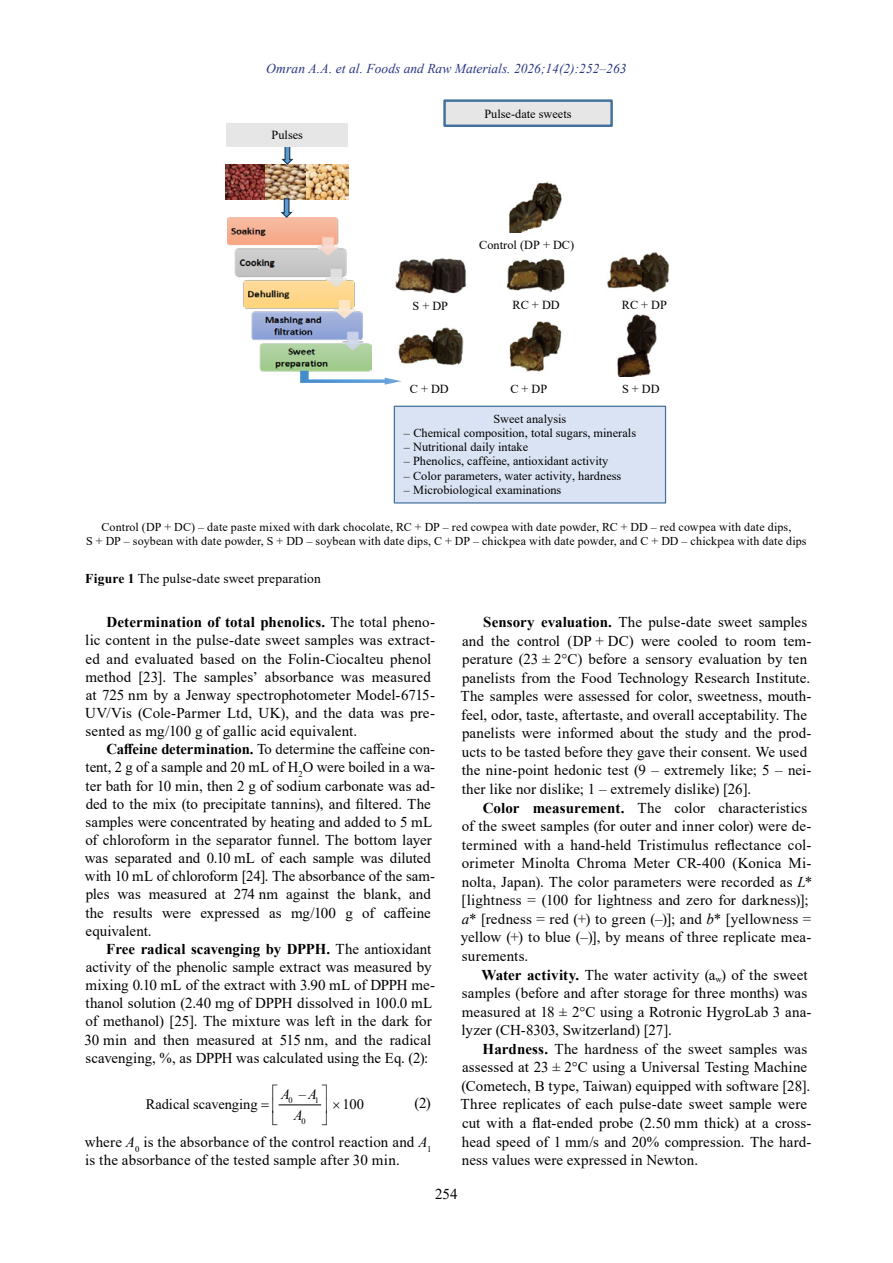
<style>
.page{position:relative;width:893px;height:1263px;background:#fff}
.page>*{position:absolute;margin:0;border:0;box-sizing:border-box;transform-origin:0 0}
.t1{font:15px/18.6px "Times New Roman";letter-spacing:.005em;color:#000}
.t2{font:14.55px "Times New Roman";color:#000}
.t3{font:italic 14.55px "Times New Roman";color:#000}
.t4{font:14.4px "Times New Roman";color:#000}
.t5{font:italic 13.5px "Times New Roman";color:#283583}
.t6{font:13.5px "Times New Roman";letter-spacing:.01em;color:#000}
.t7{font:12.3px "Times New Roman";color:#000}
.t8{font:12px/14.4px "Times New Roman";letter-spacing:.015em;color:#000;text-align:center}
.t9{font:8.4px "Times New Roman";color:#000}
.s1{font-weight:700}
.s2{font-style:italic}
</style>
<div class="page">
<hr style="left:279px;top:1104px;width:42px;height:1px;background:#000">
<img style="left:227px;top:218px;width:144px;height:153px">
<div style="left:445px;top:101px;width:167px;height:25px;background:#e7e6e6"></div>
<div style="left:443px;top:99px;width:170px;height:28px;border:2px solid #41719c"></div>
<img style="left:395px;top:181px;width:275px;height:196px">
<div style="left:600px;top:293px;width:71px;height:21px;background:#fff"></div>
<div style="left:391px;top:294px;width:79px;height:20px;background:#fff"></div>
<div style="left:481px;top:293px;width:110px;height:21px;background:#fff"></div>
<div style="left:459px;top:233px;width:135px;height:25px;background:#fff"></div>
<div style="left:479px;top:376px;width:99px;height:28px;background:#fff"></div>
<img style="left:226px;top:164px;width:80px;height:35px">
<img style="left:306px;top:164px;width:42px;height:35px">
<svg style="left:281px;top:147px;width:14px;height:19px"></svg>
<div style="left:227px;top:123px;width:121px;height:24px;background:#e7e6e6"></div>
<div style="left:394px;top:406px;width:271px;height:97px;background:#dae3f3"></div>
<div style="left:394px;top:406px;width:272px;height:97px;border:1px solid #41719c"></div>
<img style="left:395px;top:411px;width:270px;height:87px">
<svg style="left:280px;top:198px;width:14px;height:21px"></svg>
<svg style="left:300px;top:371px;width:102px;height:14px"></svg>
<p class="t5" style="left:266px;top:59px;width:362px">Omran A.A. et al. Foods and Raw Materials. 2026;14(2):252–263</p>
<p class="t7" style="left:272px;top:126px;width:33px">Pulses</p>
<p class="t7" style="left:484px;top:105px;width:89px">Pulse-date sweets</p>
<p class="t7" style="left:479px;top:237px;width:96px">Control (DP + DC)</p>
<p class="t7" style="left:412px;top:297px;width:37px">S+DP</p>
<p class="t7" style="left:513px;top:297px;width:49px">RC + DD</p>
<p class="t7" style="left:622px;top:296px;width:47px">RC + DP</p>
<p class="t7" style="left:410px;top:380px;width:41px">C+DD</p>
<p class="t7" style="left:510px;top:380px;width:38px">C+DP</p>
<p class="t7" style="left:622px;top:380px;width:39px">S+DD</p>
<p class="t7" style="left:493px;top:410px;width:74px">Sweet analysis</p>
<p class="t7" style="left:404px;top:424px;width:234px">– Chemical composition, total sugars, minerals</p>
<p class="t7" style="left:404px;top:438px;width:126px">– Nutritional daily intake</p>
<p class="t7" style="left:404px;top:452px;width:206px">– Phenolics, caffeine, antioxidant activity</p>
<p class="t7" style="left:404px;top:467px;width:219px">– Color parameters, water activity, hardness</p>
<p class="t7" style="left:404px;top:481px;width:159px">– Microbiological examinations</p>
<p class="t8" style="left:86px;top:519px;width:722px">Control (DP + DC) – date paste mixed with dark chocolate, RC + DP – red cowpea with date powder, RC + DD – red cowpea with date dips,<br>S + DP – soybean with date powder, S + DD – soybean with date dips, C + DP – chickpea with date powder, and C + DD – chickpea with date dips</p>
<p class="t6" style="left:85px;top:569px;width:237px"><span class="s1">Figure 1</span> The pulse-date sweet preparation</p>
<p class="t1" style="left:461px;top:612px;width:352px;text-indent:23px"><span class="s1">Sensory evaluation.</span> The pulse-date sweet samples and the control (DP + DC) were cooled to room tem&shy;perature (23 ± 2°C) before a sensory evaluation by ten panelists from the Food Technology Research Institute.<br>The samples were assessed for color, sweetness, mouth&shy;feel, odor, taste, aftertaste, and overall acceptability. The panelists were informed about the study and the prod&shy;ucts to be tasted before they gave their consent. We used the nine-point hedonic test (9 – extremely like; 5 – nei&shy;ther like nor dislike; 1 – extremely dislike) [26].</p>
<p class="t1" style="left:461px;top:798px;width:353px;text-indent:22px"><span class="s1">Color measurement.</span> The color characteristics of the sweet samples (for outer and inner color) were de&shy;termined with a hand-held Tristimulus reflectance col&shy;orimeter Minolta Chroma Meter CR-400 (Konica Mi&shy;nolta, Japan). The color parameters were recorded as <span class="s2">L</span>* [lightness = (100 for lightness and zero for darkness)]; <span class="s2">a</span>* [redness = red (+) to green (–)]; and <span class="s2">b</span>* [yellowness = yellow (+) to blue (–)], by means of three replicate mea&shy;surements.</p>
<p class="t1" style="left:462px;top:965px;width:351px;text-indent:20px"><span class="s1">Water activity.</span> The water activity (a<sub>w</sub>) of the sweet samples (before and after storage for three months) was measured at 18 ± 2°C using a Rotronic HygroLab 3 ana&shy;lyzer (CH-8303, Switzerland) [27].</p>
<p class="t1" style="left:461px;top:1039px;width:352px;text-indent:22px"><span class="s1">Hardness.</span> The hardness of the sweet samples was assessed at 23 ± 2°C using a Universal Testing Machine (Cometech, B type, Taiwan) equipped with software [28].<br>Three replicates of each pulse-date sweet sample were cut with a flat-ended probe (2.50 mm thick) at a cross&shy;head speed of 1 mm/s and 20% compression. The hard&shy;ness values were expressed in Newton.</p>
<p class="t1" style="left:85px;top:613px;width:351px;line-height:18.1px;text-indent:21px"><span class="s1">Determination of total phenolics.</span> The total pheno&shy;lic content in the pulse-date sweet samples was extract&shy;ed and evaluated based on the Folin-Ciocalteu phenol method [23]. The samples’ absorbance was measured at 725 nm by a Jenway spectrophotometer Model-6715- UV/Vis (Cole-Parmer Ltd, UK), and the data was pre&shy;sented as mg/100 g of gallic acid equivalent.</p>
<p class="t1" style="left:85px;top:740px;width:352px;line-height:18.1px;text-indent:22px"><span class="s1">Caffeine determination.</span> To determine the caffeine con&shy;tent, 2 g of a sample and 20 mL of H<sub>2</sub>O were boiled in a wa&shy;ter bath for 10 min, then 2 g of sodium carbonate was ad&shy;ded to the mix (to precipitate tannins), and filtered. The samples were concentrated by heating and added to 5 mL of chloroform in the separator funnel. The bottom layer was separated and 0.10 mL of each sample was diluted with 10 mL of chloroform [24]. The absorbance of the sam&shy;ples was measured at 274 nm against the blank, and the results were expressed as mg/100 g of caffeine equivalent.</p>
<p class="t1" style="left:85px;top:939px;width:352px;line-height:18.1px;text-indent:22px"><span class="s1">Free radical scavenging by DPPH.</span> The antioxidant activity of the phenolic sample extract was measured by mixing 0.10 mL of the extract with 3.90 mL of DPPH me&shy;thanol solution (2.40 mg of DPPH dissolved in 100.0 mL of methanol) [25]. The mixture was left in the dark for 30 min and then measured at 515 nm, and the radical scavenging, %, as DPPH was calculated using the Eq. (2):</p>
<p class="t4" style="left:372px;top:1018px;width:210px">Value of the nutrient in each sample</p>
<p class="t4" style="left:145px;top:1027px;width:171px">The calculated daily intake =</p>
<p class="t4" style="left:322px;top:1039px;width:309px">DRI or RDA for each age group for the same nutrient</p>
<p class="t3" style="left:281px;top:1084px;width:10px">A</p>
<p class="t2" style="left:299px;top:1084px;width:20px">–<span class="s2">A</span></p>
<p class="t9" style="left:289px;top:1094px;width:6px">0</p>
<p class="t9" style="left:315px;top:1094px;width:6px">1</p>
<p class="t9" style="left:301px;top:1115px;width:6px">0</p>
<p class="t1" style="left:415px;top:1093px;width:18px">(2)</p>
<p class="t1" style="left:85px;top:1132px;width:348px;line-height:18.1px">where <span class="s2">A</span><sub>0</sub> is the absorbance of the control reaction and <span class="s2">A</span><sub>1 </sub>is the absorbance of the tested sample after 30 min.</p>
<p class="t2" style="left:146px;top:1093px;width:114px">Radical scavenging</p>
<p class="t2" style="left:342px;top:1093px;width:23px">100</p>
<p class="t3" style="left:294px;top:1105px;width:10px">A</p>
<p class="t1" style="left:435px;top:1184px;width:24px">254</p>
</div>
